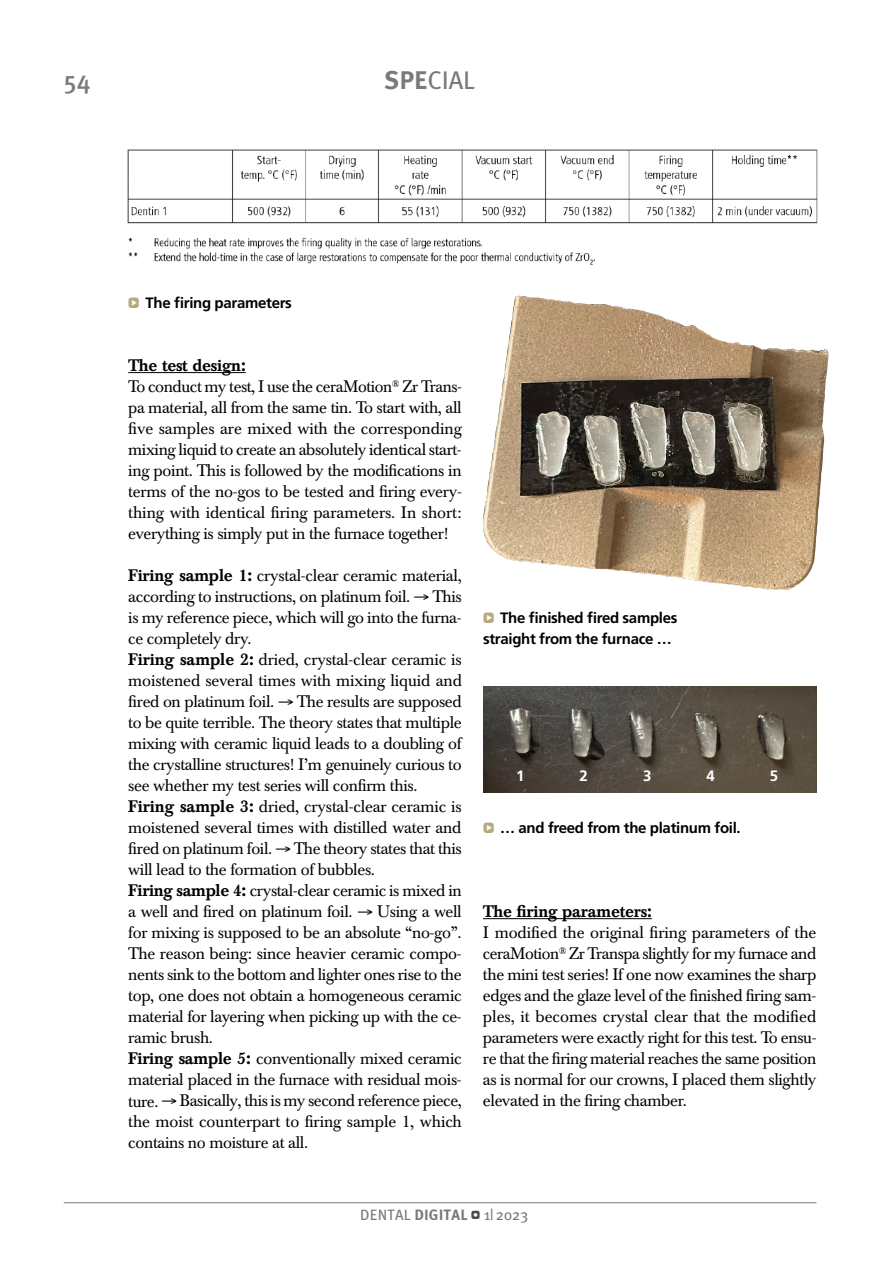
<style>
.page{position:relative;width:893px;height:1263px;background:#fff}
.page>*{position:absolute;margin:0;border:0;box-sizing:border-box;transform-origin:0 0}
.t1{font:25.5px "Meta Plus";color:#7a7a7a}
.t2{font:500 25.5px "Meta Plus";color:#7a7a7a}
.t3{font:16.5px/21px "Baskerville BE";letter-spacing:-.02em;color:#000}
.t4{font:500 16.5px "Baskerville BE";letter-spacing:-.015em;color:#000}
.t5{font:700 15px/21px "Frutiger";letter-spacing:-.02em;color:#000}
.t6{font:15px "Meta Plus";letter-spacing:.01em;color:#7a7a7a}
.t7{font:700 15px "Frutiger";color:#fff}
.s1{font-weight:700}
.s2{font-family:"Click Bits Icon Pods";font-weight:400;color:#b5a97f}
.s3{font-weight:500}
.s4{font-family:"Click Bits Icon Pods";font-size:12px;color:#494948}
</style>
<div class="page">
<hr style="left:64px;top:1202px;width:752px;height:1px;background:#7a7a7a">
<hr style="left:128px;top:372px;width:118px;height:1px;background:#000">
<hr style="left:483px;top:918px;width:169px;height:1px;background:#000">
<img style="left:483px;top:296px;width:346px;height:294px">
<img style="left:483px;top:686px;width:333px;height:106px">
<img style="left:127px;top:149px;width:691px;height:116px">
<h1 class="t2" style="left:64px;top:66px;width:28px">54</h1>
<h1 class="t1" style="left:384px;top:66px;width:92px"><span class="s1">SPE</span>CIAL</h1>
<p class="t5" style="left:128px;top:293px;width:165px"><span class="s2">Q</span> The firing parameters</p>
<p class="t3" style="left:128px;top:356px;width:335px"><span class="s3">The test design:<br></span>To conduct my test, I use the ceraMotion<sup>®</sup> Zr Trans&shy;pa material, all from the same tin. To start with, all five samples are mixed with the corresponding mixing liquid to create an absolutely identical start&shy;ing point. This is followed by the modifications in terms of the no-gos to be tested and firing every&shy;thing with identical firing parameters. In short: everything is simply put in the furnace together!</p>
<p class="t3" style="left:128px;top:566px;width:335px"><span class="s3">Firing sample 1:</span> crystal-clear ceramic material, according to instructions, on platinum foil. → This is my reference piece, which will go into the furna&shy;ce completely dry.<br><span class="s3">Firing sample 2:</span> dried, crystal-clear ceramic is moistened several times with mixing liquid and fired on platinum foil. → The results are supposed to be quite terrible. The theory states that multiple mixing with ceramic liquid leads to a doubling of the crystalline structures! I’m genuinely curious to see whether my test series will confirm this.<br><span class="s3">Firing sample 3:</span> dried, crystal-clear ceramic is moistened several times with distilled water and fired on platinum foil. → The theory states that this will lead to the formation of bubbles.<br><span class="s3">Firing sample 4:</span> crystal-clear ceramic is mixed in a well and fired on platinum foil. → Using a well for mixing is supposed to be an absolute “no-go”.<br>The reason being: since heavier ceramic compo&shy;nents sink to the bottom and lighter ones rise to the top, one does not obtain a homogeneous ceramic material for layering when picking up with the ce&shy;ramic brush.<br><span class="s3">Firing sample 5:</span> conventionally mixed ceramic material placed in the furnace with residual mois&shy;ture. → Basically, this is my second reference piece, the moist counterpart to firing sample 1, which contains no moisture at all.</p>
<p class="t5" style="left:483px;top:608px;width:196px"><span class="s2">Q</span> The finished fired samples straight from the furnace …</p>
<p class="t7" style="left:516px;top:767px;width:10px">1</p>
<p class="t7" style="left:580px;top:767px;width:10px">2</p>
<p class="t7" style="left:643px;top:767px;width:10px">3</p>
<p class="t7" style="left:706px;top:767px;width:10px">4</p>
<p class="t7" style="left:770px;top:767px;width:10px">5</p>
<p class="t5" style="left:483px;top:818px;width:259px"><span class="s2">Q</span> … and freed from the platinum foil.</p>
<p class="t4" style="left:483px;top:902px;width:170px">The firing parameters:</p>
<p class="t3" style="left:483px;top:923px;width:335px;text-align:justify">I modified the original firing parameters of the ceraMotion<sup>®</sup> Zr Transpa slightly for my furnace and the mini test series! If one now examines the sharp edges and the glaze level of the finished firing sam&shy;ples, it becomes crystal clear that the modified parameters were exactly right for this test. To ensu&shy;re that the firing material reaches the same position as is normal for our crowns, I placed them slightly elevated in the firing chamber.</p>
<p class="t6" style="left:360px;top:1206px;width:170px">DENTAL <span class="s1">DIGITAL</span> <span class="s4">W</span> 1| 2023</p>
</div>
